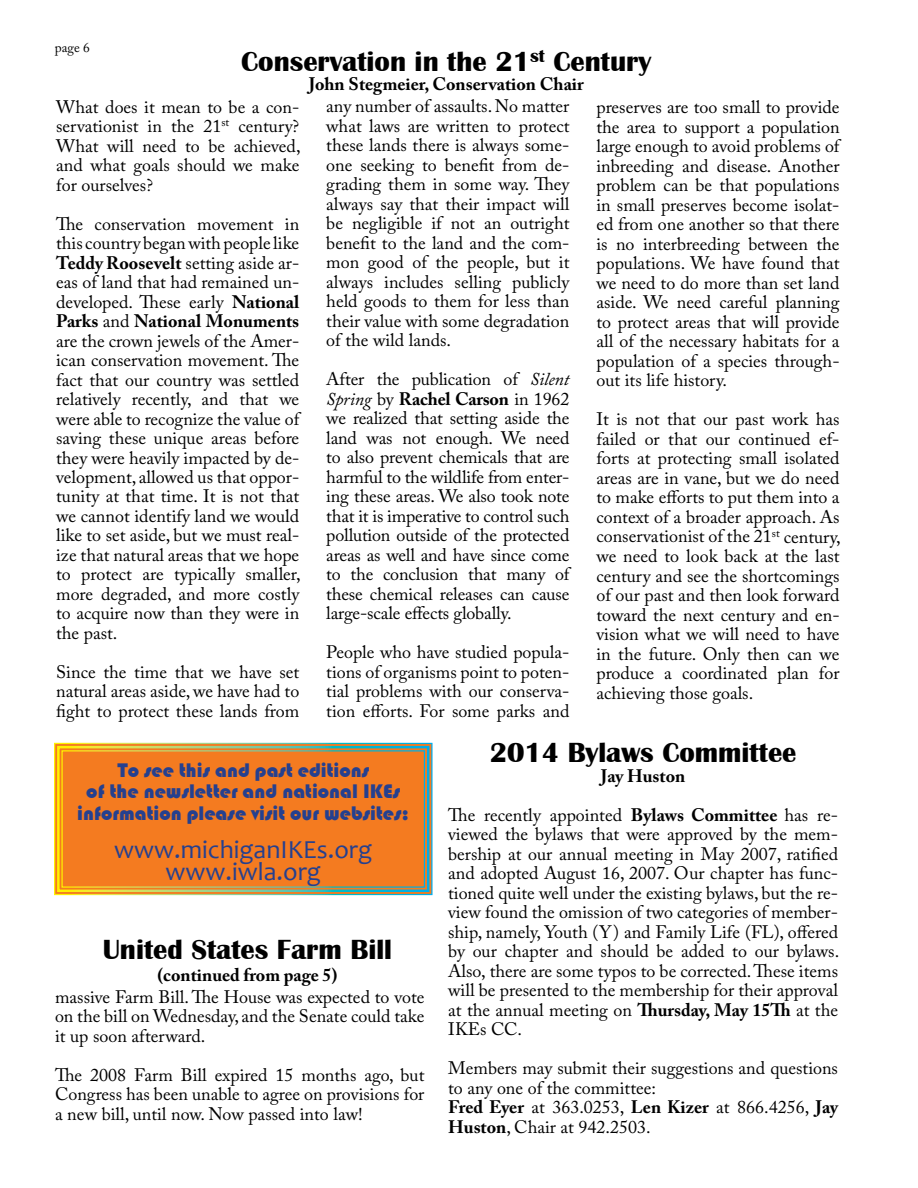
<style>
.page{position:relative;width:918px;height:1188px;background:#fff}
.page>*{position:absolute;margin:0;border:0;box-sizing:border-box;transform-origin:0 0}
.t1{font:700 28.5px "Britannic";color:#000}
.t2{font:26.1px/21.8px "Candara";color:#25408f;text-align:center}
.t3{font:20.25px/21.8px "Bauhaus 93";color:#25408f;text-align:center}
.t4{font:18px/19.5px "Adobe Caslon Pro";color:#000;text-align:justify}
.t5{font:700 18px "Adobe Caslon Pro";color:#000}
.t6{font:13.5px "Adobe Caslon Pro";color:#000}
.s1{font-weight:700}
.s2{font-style:italic}
</style>
<div class="page">
<svg style="left:54px;top:742px;width:379px;height:154px;background:#e9832b"></svg>
<p class="t6" style="left:55px;top:39px;width:37px">page 6</p>
<h1 class="t1" style="left:241px;top:45px;width:412px">Conservation in the 21<sup>st</sup> Century</h1>
<p class="t5" style="left:309px;top:74px;width:276px">John Stegmeier, Conservation Chair</p>
<p class="t4" style="left:56px;top:97px;width:246px">What does it mean to be a con&shy;servationist in the 21<sup>st</sup> century?<br>What will need to be achieved, and what goals should we make for ourselves?</p>
<p class="t4" style="left:56px;top:214px;width:246px">The conservation movement in this country began with people like <span class="s1">Teddy Roosevelt</span> setting aside ar&shy;eas of land that had remained un&shy;developed. These early <span class="s1">National Parks</span> and <span class="s1">National Monuments </span>are the crown jewels of the Amer&shy;ican conservation movement. The fact that our country was settled relatively recently, and that we were able to recognize the value of saving these unique areas before they were heavily impacted by de&shy;velopment, allowed us that oppor&shy;tunity at that time. It is not that we cannot identify land we would like to set aside, but we must real&shy;ize that natural areas that we hope to protect are typically smaller, more degraded, and more costly to acquire now than they were in the past.</p>
<p class="t4" style="left:56px;top:662px;width:245px">Since the time that we have set natural areas aside, we have had to fight to protect these lands from</p>
<p class="t4" style="left:326px;top:96px;width:245px">any number of assaults. No matter what laws are written to protect these lands there is always some&shy;one seeking to benefit from de&shy;grading them in some way. They always say that their impact will be negligible if not an outright benefit to the land and the com&shy;mon good of the people, but it always includes selling publicly held goods to them for less than their value with some degradation of the wild lands.</p>
<p class="t4" style="left:326px;top:369px;width:245px">After the publication of <span class="s2">Silent Spring</span> by <span class="s1">Rachel Carson</span> in 1962 we realized that setting aside the land was not enough. We need to also prevent chemicals that are harmful to the wildlife from enter&shy;ing these areas. We also took note that it is imperative to control such pollution outside of the protected areas as well and have since come to the conclusion that many of these chemical releases can cause large-scale effects globally.</p>
<p class="t4" style="left:326px;top:642px;width:245px">People who have studied popula&shy;tions of organisms point to poten&shy;tial problems with our conserva&shy;tion efforts. For some parks and</p>
<p class="t4" style="left:596px;top:98px;width:245px">preserves are too small to provide the area to support a population large enough to avoid problems of inbreeding and disease. Another problem can be that populations in small preserves become isolat&shy;ed from one another so that there is no interbreeding between the populations. We have found that we need to do more than set land aside. We need careful planning to protect areas that will provide all of the necessary habitats for a population of a species through&shy;out its life history.</p>
<p class="t4" style="left:596px;top:409px;width:246px">It is not that our past work has failed or that our continued ef&shy;forts at protecting small isolated areas are in vane, but we do need to make efforts to put them into a context of a broader approach. As conservationist of the 21<sup>st</sup> century, we need to look back at the last century and see the shortcomings of our past and then look forward toward the next century and en&shy;vision what we will need to have in the future. Only then can we produce a coordinated plan for achieving those goals.</p>
<p class="t3" style="left:77px;top:759px;width:333px">To see this and past editions<br>of the newsletter and national IKEs information please visit our websites:</p>
<h2 class="t2" style="left:114px;top:838px;width:260px">www.michiganIKEs.org www.iwla.org</h2>
<h1 class="t1" style="left:103px;top:933px;width:291px">United States Farm Bill</h1>
<p class="t5" style="left:157px;top:964px;width:181px">(continued from page 5)</p>
<p class="t4" style="left:55px;top:987px;width:371px">massive Farm Bill. The House was expected to vote on the bill on Wednesday, and the Senate could take it up soon afterward.</p>
<p class="t4" style="left:55px;top:1065px;width:371px">The 2008 Farm Bill expired 15 months ago, but Congress has been unable to agree on provisions for a new bill, until now. Now passed into law!</p>
<h1 class="t1" style="left:490px;top:737px;width:308px">2014 Bylaws Committee</h1>
<p class="t4" style="left:448px;top:756px;width:391px;line-height:39px;text-align:center"><span class="s1">Jay Huston<br></span>The recently appointed <span class="s1">Bylaws Committee</span> has re-</p>
<p class="t4" style="left:448px;top:824px;width:393px">viewed the bylaws that were approved by the mem&shy;bership at our annual meeting in May 2007, ratified and adopted August 16, 2007. Our chapter has func&shy;tioned quite well under the existing bylaws, but the re&shy;view found the omission of two categories of member&shy;ship, namely, Youth (Y) and Family Life (FL), offered by our chapter and should be added to our bylaws.<br>Also, there are some typos to be corrected. These items will be presented to the membership for their approval at the annual meeting on <span class="s1">Thursday, May 15Th</span> at the IKEs CC.</p>
<p class="t4" style="left:448px;top:1058px;width:391px;text-align:left">Members may submit their suggestions and questions to any one of the committee:<br><span class="s1">Fred Eyer</span> at 363.0253, <span class="s1">Len Kizer</span> at 866.4256, <span class="s1">Jay Huston</span>, Chair at 942.2503.</p>
</div>
